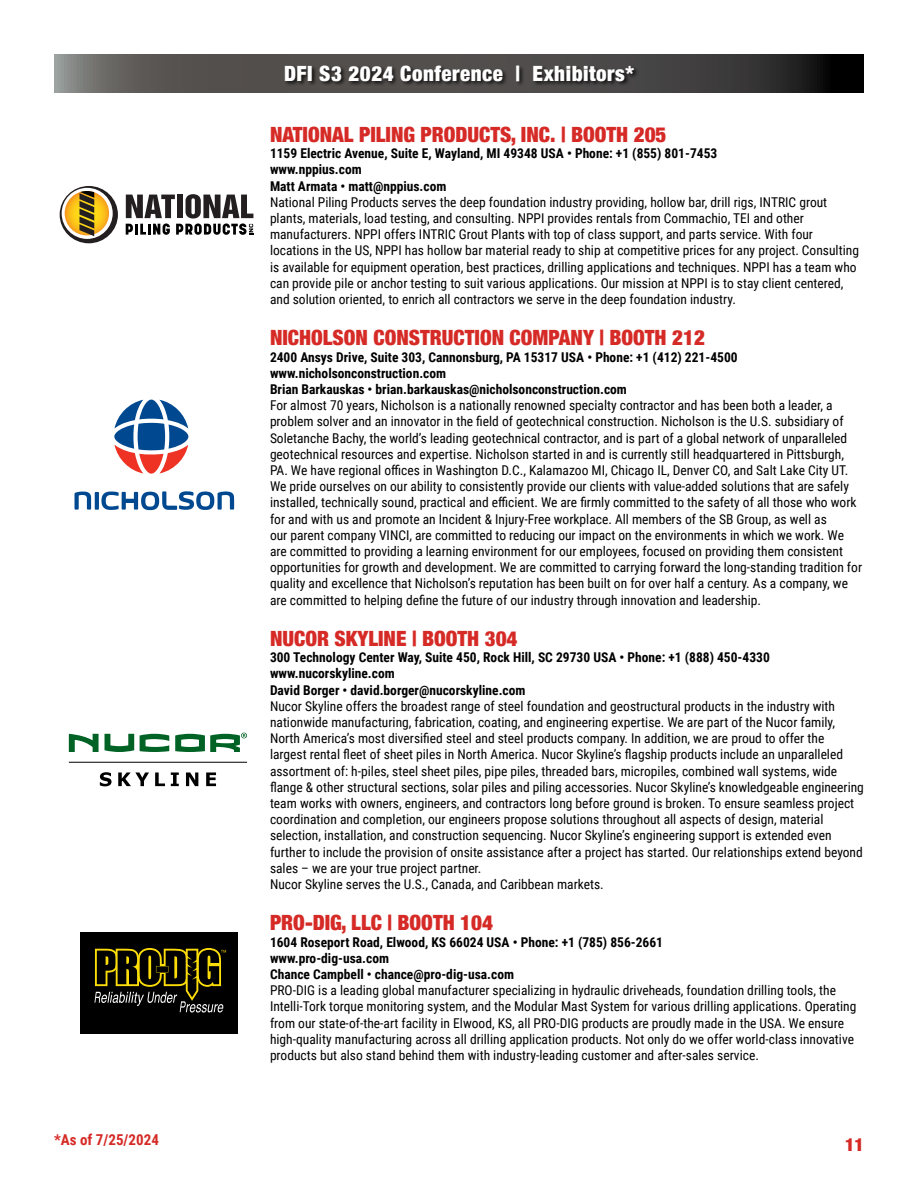
<style>
.page{position:relative;width:918px;height:1188px;background:#fff}
.page>*{position:absolute;margin:0;border:0;box-sizing:border-box;transform-origin:0 0}
.t1{font:900 condensed 21px "Helvetica Neue";color:#d52a26}
.t2{font:900 condensed 21px "Helvetica Neue";letter-spacing:.025em;color:#fff}
.t3{font:900 condensed 18px "Helvetica Neue";color:#d52a26}
.t4{font:700 15px "Roboto Condensed";color:#d52a26}
.t5{font:13.5px/16.2px "Roboto Condensed";color:#000}
.t6{font:700 13.5px/16.2px "Roboto Condensed";color:#000}
</style>
<div class="page">
<svg style="left:54px;top:54px;width:810px;height:39px;background:#494746"></svg>
<div style="left:284px;top:65px;width:356px;height:21px;background:#000;opacity:.75"></div>
<svg style="left:126px;top:194px;width:127px;height:41px"></svg>
<svg style="left:60px;top:186px;width:58px;height:57px"></svg>
<svg style="left:62px;top:188px;width:51px;height:51px"></svg>
<svg style="left:65px;top:191px;width:44px;height:44px"></svg>
<svg style="left:79px;top:191px;width:15px;height:45px"></svg>
<div style="left:81px;top:933px;width:157px;height:101px;background:#000"></div>
<svg style="left:94px;top:948px;width:132px;height:65px"></svg>
<svg style="left:100px;top:772px;width:12px;height:14px"></svg>
<svg style="left:118px;top:772px;width:31px;height:14px"></svg>
<svg style="left:155px;top:772px;width:10px;height:14px"></svg>
<svg style="left:171px;top:772px;width:8px;height:14px"></svg>
<svg style="left:186px;top:772px;width:12px;height:14px"></svg>
<svg style="left:206px;top:772px;width:10px;height:14px"></svg>
<svg style="left:69px;top:734px;width:30px;height:18px"></svg>
<svg style="left:105px;top:734px;width:29px;height:18px"></svg>
<svg style="left:140px;top:734px;width:29px;height:18px"></svg>
<svg style="left:175px;top:733px;width:72px;height:19px"></svg>
<hr style="left:69px;top:762px;width:178px;height:1px;background:#000">
<svg style="left:114px;top:400px;width:74px;height:74px"></svg>
<svg style="left:75px;top:491px;width:159px;height:19px"></svg>
<p class="t4" style="left:54px;top:1129px;width:106px">*As of 7/25/2024</p>
<h1 class="t2" style="left:284px;top:56px;width:351px">DFI S3 2024 Conference | Exhibitors*</h1>
<h1 class="t1" style="left:270px;top:117px;width:398px">NATIONAL PILING PRODUCTS, INC. | BOOTH 205</h1>
<p class="t6" style="left:270px;top:145px;width:449px">1159 Electric Avenue, Suite E, Wayland, MI 49348 USA • Phone: +1 (855) 801-7453 www.nppius.com<br>Matt Armata • matt@nppius.com</p>
<p class="t5" style="left:270px;top:193px;width:590px">National Piling Products serves the deep foundation industry providing, hollow bar, drill rigs, INTRIC grout plants, materials, load testing, and consulting. NPPI provides rentals from Commachio, TEI and other manufacturers. NPPI offers INTRIC Grout Plants with top of class support, and parts service. With four locations in the US, NPPI has hollow bar material ready to ship at competitive prices for any project. Consulting is available for equipment operation, best practices, drilling applications and techniques. NPPI has a team who can provide pile or anchor testing to suit various applications. Our mission at NPPI is to stay client centered, and solution oriented, to enrich all contractors we serve in the deep foundation industry.</p>
<h1 class="t1" style="left:270px;top:321px;width:436px">NICHOLSON CONSTRUCTION COMPANY | BOOTH 212</h1>
<p class="t6" style="left:270px;top:348px;width:469px">2400 Ansys Drive, Suite 303, Cannonsburg, PA 15317 USA • Phone: +1 (412) 221-4500 www.nicholsonconstruction.com<br>Brian Barkauskas • brian.barkauskas@nicholsonconstruction.com</p>
<p class="t5" style="left:270px;top:397px;width:594px">For almost 70 years, Nicholson is a nationally renowned specialty contractor and has been both a leader, a problem solver and an innovator in the field of geotechnical construction. Nicholson is the U.S. subsidiary of Soletanche Bachy, the world’s leading geotechnical contractor, and is part of a global network of unparalleled geotechnical resources and expertise. Nicholson started in and is currently still headquartered in Pittsburgh, PA. We have regional offices in Washington D.C., Kalamazoo MI, Chicago IL, Denver CO, and Salt Lake City UT.<br>We pride ourselves on our ability to consistently provide our clients with value-added solutions that are safely installed, technically sound, practical and efficient. We are firmly committed to the safety of all those who work for and with us and promote an Incident &amp; Injury-Free workplace. All members of the SB Group, as well as<br>our parent company VINCI, are committed to reducing our impact on the environments in which we work. We are committed to providing a learning environment for our employees, focused on providing them consistent opportunities for growth and development. We are committed to carrying forward the long-standing tradition for quality and excellence that Nicholson’s reputation has been built on for over half a century. As a company, we are committed to helping define the future of our industry through innovation and leadership.</p>
<h1 class="t1" style="left:270px;top:621px;width:249px">NUCOR SKYLINE | BOOTH 304</h1>
<p class="t6" style="left:270px;top:649px;width:501px">300 Technology Center Way, Suite 450, Rock Hill, SC 29730 USA • Phone: +1 (888) 450-4330 www.nucorskyline.com<br>David Borger • david.borger@nucorskyline.com</p>
<p class="t5" style="left:270px;top:697px;width:595px">Nucor Skyline offers the broadest range of steel foundation and geostructural products in the industry with nationwide manufacturing, fabrication, coating, and engineering expertise. We are part of the Nucor family, North America’s most diversified steel and steel products company. In addition, we are proud to offer the largest rental fleet of sheet piles in North America. Nucor Skyline’s flagship products include an unparalleled assortment of: h-piles, steel sheet piles, pipe piles, threaded bars, micropiles, combined wall systems, wide flange &amp; other structural sections, solar piles and piling accessories. Nucor Skyline’s knowledgeable engineering team works with owners, engineers, and contractors long before ground is broken. To ensure seamless project coordination and completion, our engineers propose solutions throughout all aspects of design, material selection, installation, and construction sequencing. Nucor Skyline’s engineering support is extended even further to include the provision of onsite assistance after a project has started. Our relationships extend beyond sales – we are your true project partner.<br>Nucor Skyline serves the U.S., Canada, and Caribbean markets.</p>
<h1 class="t1" style="left:270px;top:906px;width:224px">PRO-DIG, LLC | BOOTH 104</h1>
<p class="t6" style="left:270px;top:933px;width:395px">1604 Roseport Road, Elwood, KS 66024 USA • Phone: +1 (785) 856-2661 www.pro-dig-usa.com<br>Chance Campbell • chance@pro-dig-usa.com</p>
<p class="t5" style="left:270px;top:982px;width:588px">PRO-DIG is a leading global manufacturer specializing in hydraulic driveheads, foundation drilling tools, the Intelli-Tork torque monitoring system, and the Modular Mast System for various drilling applications. Operating from our state-of-the-art facility in Elwood, KS, all PRO-DIG products are proudly made in the USA. We ensure high-quality manufacturing across all drilling application products. Not only do we offer world-class innovative products but also stand behind them with industry-leading customer and after-sales service.</p>
<h2 class="t3" style="left:845px;top:1130px;width:20px">11</h2>
</div>
